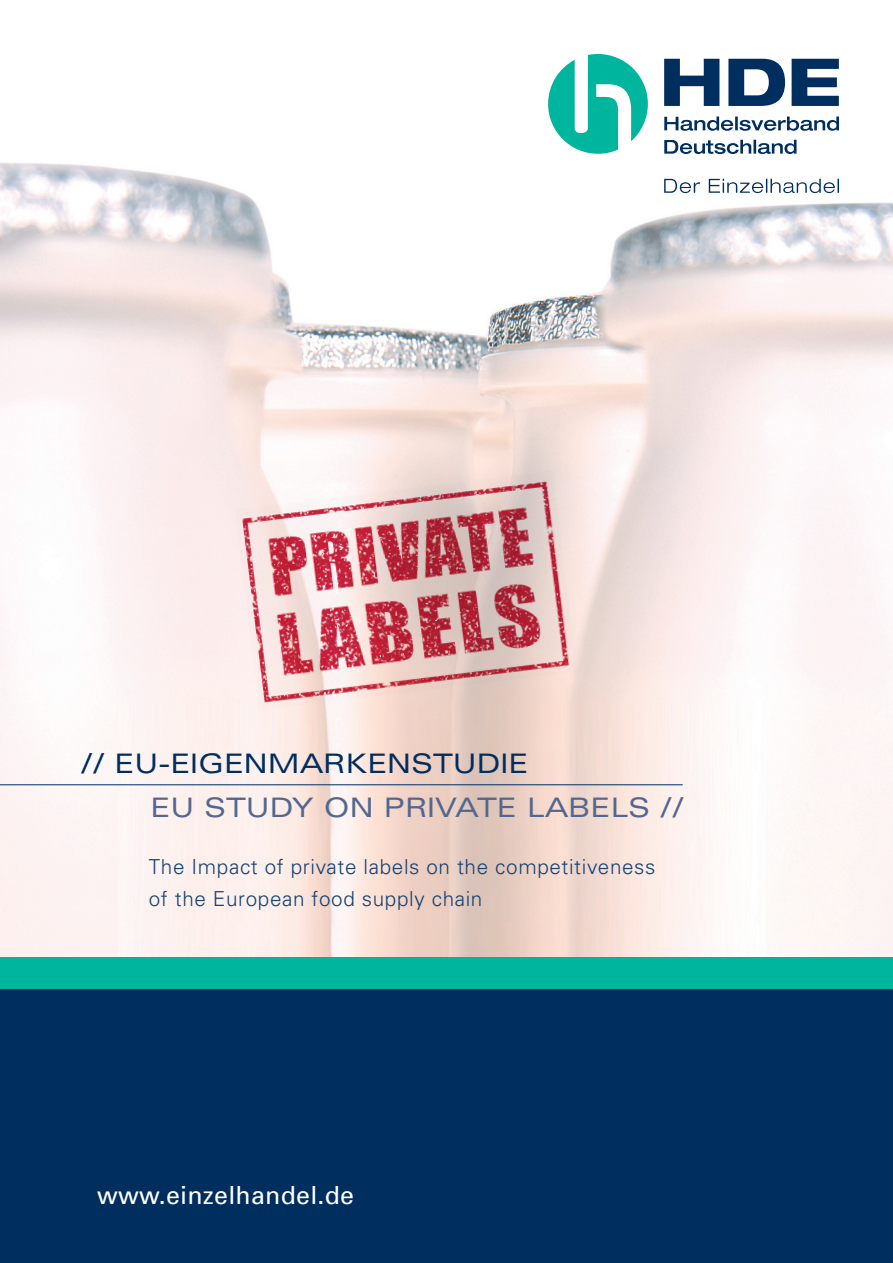
<style>
.page{position:relative;width:893px;height:1263px;background:#fff}
.page>*{position:absolute;margin:0;border:0;box-sizing:border-box;transform-origin:0 0}
.t1{font:expanded 26.85px "Univers";color:#54678e}
.t2{font:expanded 26.85px "Univers";color:#002e5e}
.t3{font:24.9px "Univers";letter-spacing:.01em;color:#fff}
.t4{font:300 20.7px/31.3px "Univers";letter-spacing:.03em;color:#18426f}
</style>
<div class="page">
<img style="left:0;top:139px;width:893px;height:818px">
<svg style="left:664px;top:59px;width:175px;height:47px"></svg>
<svg style="left:664px;top:179px;width:175px;height:14px"></svg>
<svg style="left:664px;top:140px;width:132px;height:14px"></svg>
<svg style="left:664px;top:117px;width:175px;height:14px"></svg>
<svg style="left:548px;top:54px;width:100px;height:100px"></svg>
<div style="left:0;top:975px;width:893px;height:288px;background:#002e5e"></div>
<div style="left:0;top:957px;width:893px;height:32px;background:#00b59d"></div>
<hr style="left:0;top:784px;width:683px;height:1px;background:#002e5e">
<img style="left:235px;top:471px;width:342px;height:239px">
<p class="t2" style="left:81px;top:748px;width:444px">// EU-EIGENMARKENSTU DIE</p>
<p class="t1" style="left:150px;top:791px;width:535px">EU STU DY ON PRIVATE LABELS //</p>
<p class="t4" style="left:149px;top:851px;width:508px">The Impact of private labels on the competitiveness of the European food supply chain</p>
<p class="t3" style="left:97px;top:1181px;width:259px">www.einzelhandel.de</p>
</div>
